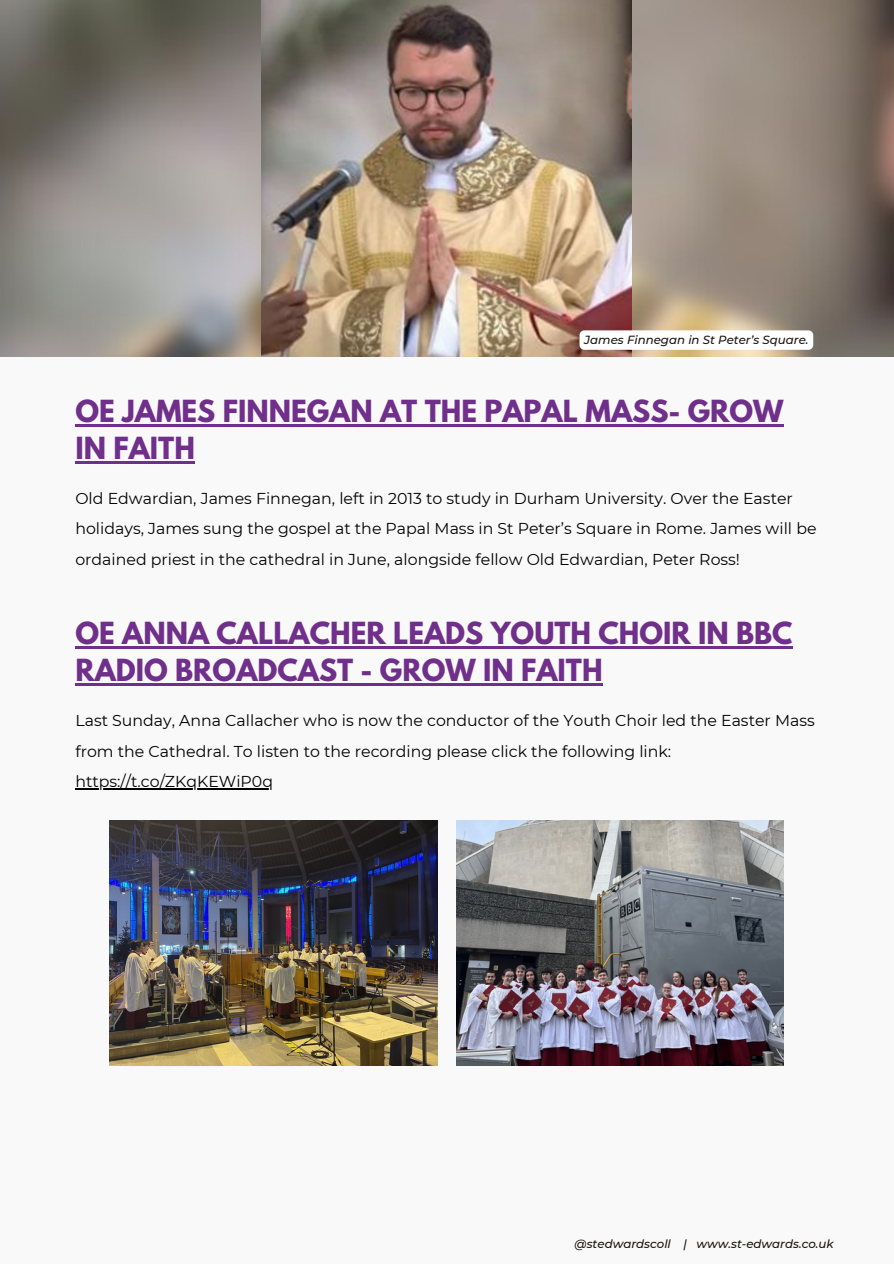
<style>
.page{position:relative;width:894px;height:1264px;background:#fff}
.page>*{position:absolute;margin:0;border:0;box-sizing:border-box;transform-origin:0 0}
.t1{font:700 27px/37.2px "League Spartan";color:#702f8a}
.t2{font:15.75px/30.3px "Montserrat";color:#000}
.t3{font:italic 500 11.7px "Montserrat";color:#171310}
</style>
<div class="page">
<div style="left:0;top:0;width:893px;height:1263px;background:#f9f9f9"></div>
<img style="left:0;top:0;width:893px;height:357px">
<img style="left:261px;top:0;width:370px;height:357px">
<img style="left:110px;top:820px;width:327px;height:245px">
<hr style="left:75px;top:788px;width:198px;height:1px;background:#000">
<img style="left:456px;top:820px;width:327px;height:245px">
<div style="left:579px;top:330px;width:234px;height:20px;background:#fff;border-radius:5px"></div>
<hr style="left:75px;top:424px;width:708px;height:2px;background:#702f8a">
<hr style="left:75px;top:461px;width:120px;height:2px;background:#702f8a">
<hr style="left:75px;top:646px;width:717px;height:2px;background:#702f8a">
<hr style="left:75px;top:683px;width:527px;height:2px;background:#702f8a">
<h2 class="t3" style="left:584px;top:332px;width:226px">James Finnegan in St Peter’s Square.</h2>
<p class="t1" style="left:75px;top:396px;width:709px">OE JAMES FINNEGAN AT THE PAPAL MASS- GROW<br>IN FAITH</p>
<p class="t2" style="left:75px;top:483px;width:742px">Old Edwardian, James Finnegan, left in 2013 to study in Durham University. Over the Easter holidays, James sung the gospel at the Papal Mass in St Peter’s Square in Rome. James will be ordained priest in the cathedral in June, alongside fellow Old Edwardian, Peter Ross!</p>
<h1 class="t1" style="left:75px;top:618px;width:718px">OE ANNA CALLACHER LEADS YOUTH CHOIR IN BBC<br>RADIO BROADCAST - GROW IN FAITH</h1>
<h1 class="t2" style="left:75px;top:705px;width:740px">Last Sunday, Anna Callacher who is now the conductor of the Youth Choir led the Easter Mass from the Cathedral. To listen to the recording please click the following link:</h1>
<h2 class="t2" style="left:75px;top:766px;width:199px">https://t.co/ZKqKEWiP0q</h2>
<p class="t3" style="left:574px;top:1236px;width:260px">@stedwardscoll | www.st-edwards.co.uk</p>
</div>
